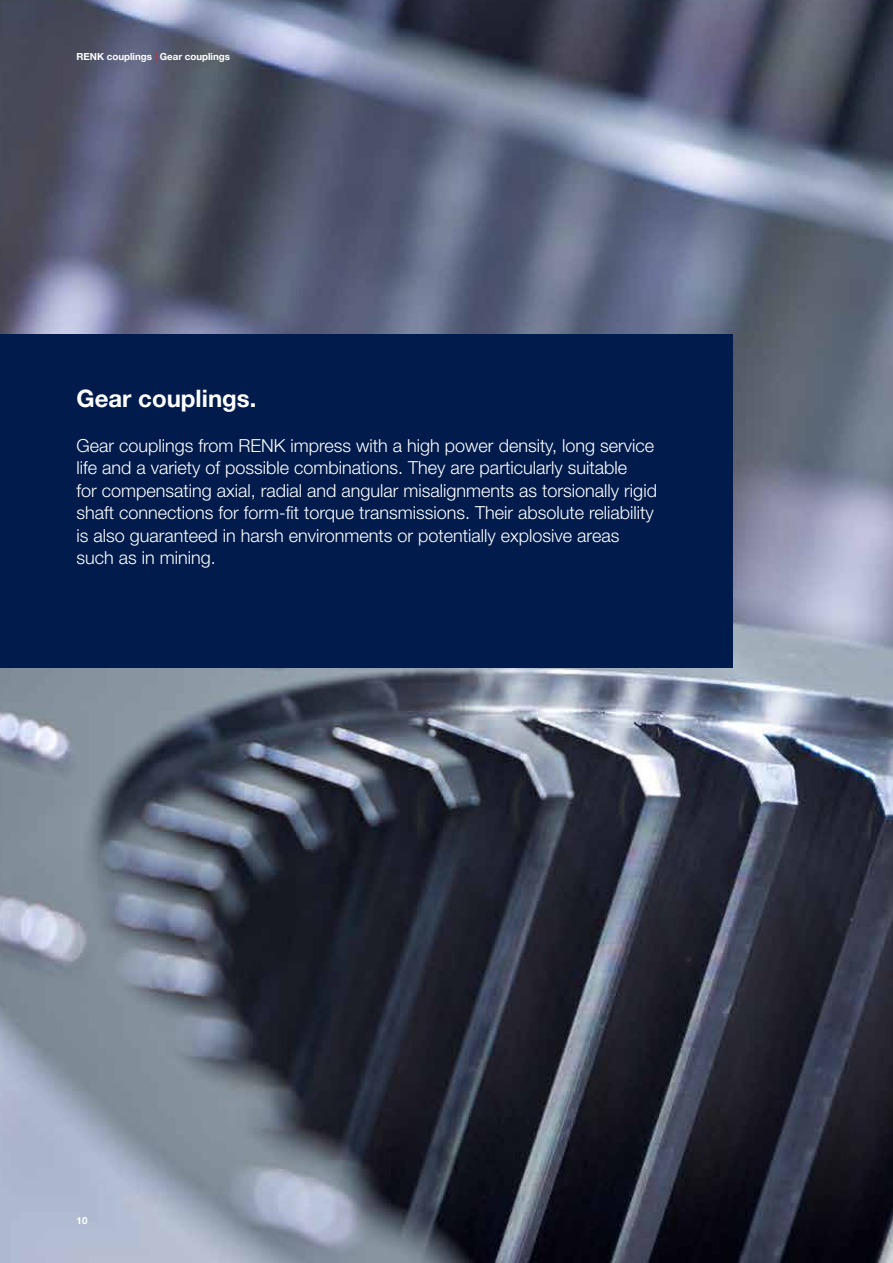
<style>
.page{position:relative;width:893px;height:1263px;background:#fff}
.page>*{position:absolute;margin:0;border:0;box-sizing:border-box;transform-origin:0 0}
.t1{font:700 24px "Helvetica Neue LT Pro";color:#fff}
.t2{font:300 18px/22.5px "Helvetica Neue LT";color:#fff}
.t3{font:700 9.75px "Helvetica Neue LT Pro";color:#fff}
.s1{color:#ed1d24}
</style>
<div class="page">
<img style="left:0;top:0;width:893px;height:1263px">
<div style="left:0;top:335px;width:732px;height:333px;background:#001b4c"></div>
<p class="t3" style="left:77px;top:51px;width:155px">RENK couplings <span class="s1">|</span> Gear couplings</p>
<h1 class="t1" style="left:77px;top:383px;width:181px">Gear couplings.</h1>
<p class="t2" style="left:77px;top:434px;width:582px">Gear couplings from RENK impress with a high power density, long service life and a variety of possible combinations. They are particularly suitable<br>for compensating axial, radial and angular misalignments as torsionally rigid shaft connections for form-fit torque transmissions. Their absolute reliability is also guaranteed in harsh environments or potentially explosive areas such as in mining.</p>
<p class="t3" style="left:76px;top:1215px;width:13px">10</p>
</div>
